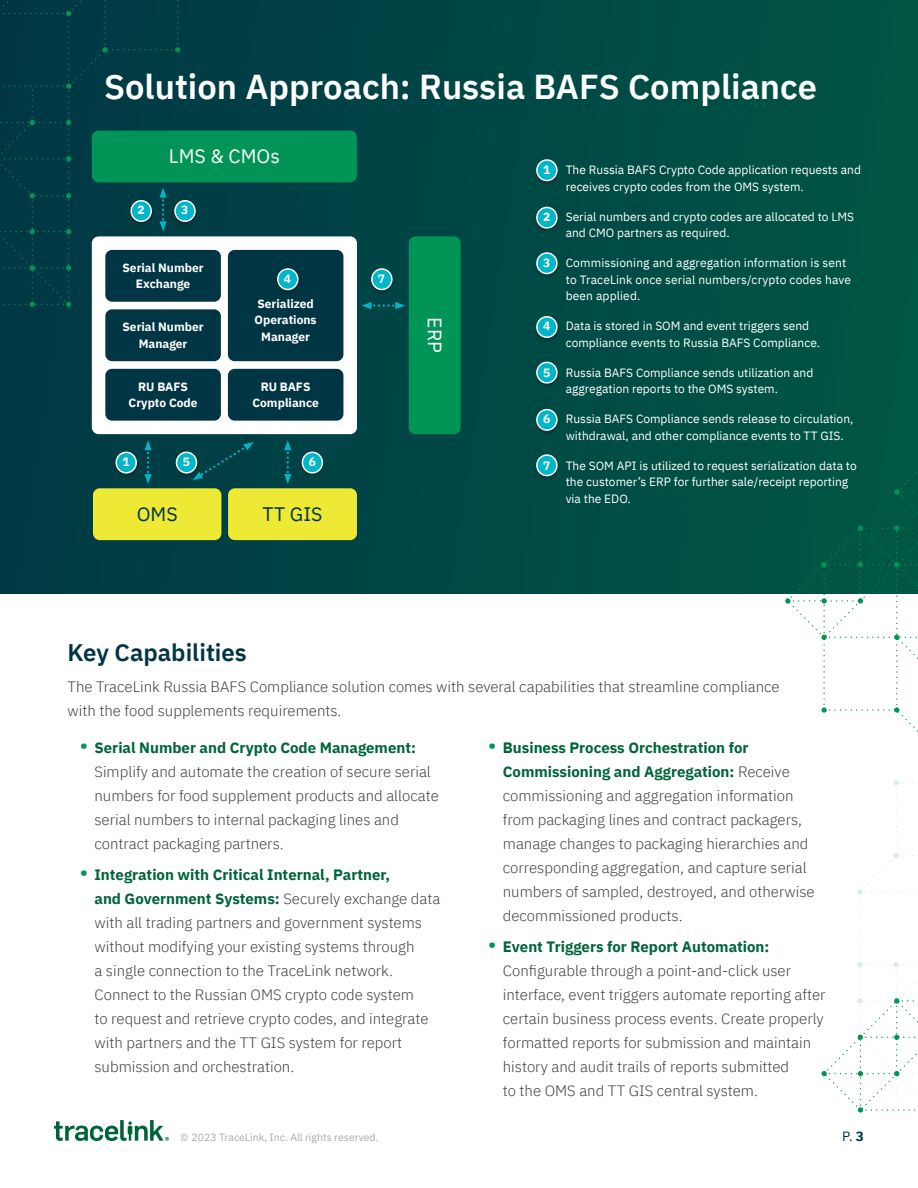
<style>
.page{position:relative;width:918px;height:1188px;background:#fff}
.page>*{position:absolute;margin:0;border:0;box-sizing:border-box;transform-origin:0 0}
.Sidebar_-_Category{font:600 34.5px "IBM Plex Sans";color:#fff}
.t1{font:600 24px "IBM Plex Sans";color:#003543}
.Sidebar_-_Bullets{font:19.5px "IBM Plex Sans";color:#fff}
.Sidebar_-_Bullets-2{font:19.5px "IBM Plex Sans";color:#003543}
.Body__MAIN{font:300 15px/24px "IBM Plex Sans";color:#3e3e3f}
.t2{font:13.5px "IBM Plex Sans";color:#003543}
.t3{font:12px/16.5px "IBM Plex Sans";color:#fff}
.Sidebar_-_Bullets-3{font:700 12px/16.5px "IBM Plex Sans";color:#fff;text-align:center}
.Chart_-_H2{font:700 12px "IBM Plex Sans";color:#fff}
.t4{font:10.5px "IBM Plex Sans";color:#a8a9ad}
.s1{font-weight:400;font-size:22.5px;color:#009457}
.s2{font-weight:700;color:#00643b}
.s3{font-weight:700}
</style>
<div class="page">
<div style="left:0;top:0;width:918px;height:594px;background:linear-gradient(to right,#013946,#005644)"></div>
<svg style="left:822px;top:780px;width:96px;height:333px"></svg>
<svg style="left:785px;top:454px;width:133px;height:278px"></svg>
<div style="left:534px;top:159px;width:25px;height:26px;background:#231f20;opacity:.5"></div>
<div style="left:537px;top:160px;width:20px;height:21px;background:#00b6c8;border-radius:50%"></div>
<div style="left:536px;top:159px;width:22px;height:22px;border:2px solid #fff;border-radius:50%"></div>
<div style="left:534px;top:207px;width:25px;height:26px;background:#231f20;opacity:.5"></div>
<div style="left:537px;top:207px;width:20px;height:21px;background:#00b6c8;border-radius:50%"></div>
<div style="left:536px;top:207px;width:22px;height:22px;border:2px solid #fff;border-radius:50%"></div>
<div style="left:534px;top:252px;width:25px;height:26px;background:#231f20;opacity:.5"></div>
<div style="left:537px;top:253px;width:20px;height:21px;background:#00b6c8;border-radius:50%"></div>
<div style="left:536px;top:252px;width:22px;height:22px;border:2px solid #fff;border-radius:50%"></div>
<div style="left:534px;top:316px;width:25px;height:26px;background:#231f20;opacity:.5"></div>
<div style="left:537px;top:317px;width:20px;height:20px;background:#00b6c8;border-radius:50%"></div>
<div style="left:536px;top:316px;width:22px;height:22px;border:2px solid #fff;border-radius:50%"></div>
<div style="left:534px;top:362px;width:25px;height:26px;background:#231f20;opacity:.5"></div>
<div style="left:537px;top:362px;width:20px;height:21px;background:#00b6c8;border-radius:50%"></div>
<div style="left:536px;top:362px;width:22px;height:22px;border:2px solid #fff;border-radius:50%"></div>
<div style="left:534px;top:409px;width:25px;height:26px;background:#231f20;opacity:.5"></div>
<div style="left:537px;top:410px;width:20px;height:20px;background:#00b6c8;border-radius:50%"></div>
<div style="left:536px;top:409px;width:22px;height:22px;border:2px solid #fff;border-radius:50%"></div>
<div style="left:534px;top:454px;width:25px;height:26px;background:#231f20;opacity:.5"></div>
<div style="left:537px;top:455px;width:20px;height:21px;background:#00b6c8;border-radius:50%"></div>
<div style="left:536px;top:454px;width:22px;height:22px;border:2px solid #fff;border-radius:50%"></div>
<div style="left:92px;top:236px;width:265px;height:198px;background:#fff;border-radius:7px"></div>
<div style="left:105px;top:309px;width:116px;height:52px;background:#003543;border-radius:7px"></div>
<div style="left:105px;top:369px;width:116px;height:52px;background:#003543;border-radius:7px"></div>
<div style="left:228px;top:369px;width:115px;height:52px;background:#003543;border-radius:7px"></div>
<div style="left:228px;top:250px;width:115px;height:111px;background:#003543;border-radius:7px"></div>
<div style="left:113px;top:452px;width:26px;height:26px;background:#231f20;opacity:.5"></div>
<div style="left:116px;top:452px;width:20px;height:21px;background:#00b6c8;border-radius:50%"></div>
<div style="left:115px;top:452px;width:22px;height:22px;border:2px solid #fff;border-radius:50%"></div>
<div style="left:174px;top:452px;width:25px;height:26px;background:#231f20;opacity:.5"></div>
<div style="left:177px;top:452px;width:20px;height:21px;background:#00b6c8;border-radius:50%"></div>
<div style="left:176px;top:452px;width:21px;height:22px;border:2px solid #fff;border-radius:50%"></div>
<div style="left:300px;top:452px;width:25px;height:26px;background:#231f20;opacity:.5"></div>
<div style="left:302px;top:452px;width:20px;height:21px;background:#00b6c8;border-radius:50%"></div>
<div style="left:302px;top:452px;width:21px;height:22px;border:2px solid #fff;border-radius:50%"></div>
<div style="left:369px;top:268px;width:25px;height:26px;background:#231f20;opacity:.5"></div>
<div style="left:372px;top:269px;width:20px;height:20px;background:#00b6c8;border-radius:50%"></div>
<div style="left:371px;top:268px;width:22px;height:22px;border:2px solid #fff;border-radius:50%"></div>
<div style="left:92px;top:131px;width:265px;height:51px;background:#009457;border-radius:7px"></div>
<div style="left:409px;top:236px;width:52px;height:198px;background:#009457;border-radius:7px"></div>
<div style="left:93px;top:488px;width:128px;height:52px;background:#ede934;border-radius:7px"></div>
<div style="left:228px;top:488px;width:129px;height:52px;background:#ede934;border-radius:7px"></div>
<svg style="left:145px;top:440px;width:7px;height:44px"></svg>
<svg style="left:193px;top:442px;width:61px;height:38px;background:#03484e"></svg>
<svg style="left:284px;top:440px;width:7px;height:44px"></svg>
<svg style="left:362px;top:302px;width:43px;height:7px"></svg>
<svg style="left:0;top:0;width:307px;height:308px"></svg>
<svg style="left:54px;top:1120px;width:115px;height:21px"></svg>
<p class="Sidebar_-_Category" style="left:104px;top:60px;width:714px">Solution Approach: Russia BAFS Compliance</p>
<p class="Sidebar_-_Bullets" style="left:169px;top:142px;width:112px">LMS &amp; CMOs</p>
<p class="Chart_-_H2" style="left:138px;top:200px;width:9px">2</p>
<p class="Chart_-_H2" style="left:181px;top:200px;width:9px">3</p>
<p class="Sidebar_-_Bullets-3" style="left:122px;top:258px;width:83px">Serial Number<br>Exchange</p>
<p class="Chart_-_H2" style="left:284px;top:269px;width:9px">4</p>
<p class="Sidebar_-_Bullets-3" style="left:255px;top:294px;width:64px">Serialized<br>Operations<br>Manager</p>
<p class="Sidebar_-_Bullets-3" style="left:122px;top:318px;width:83px">Serial Number<br>Manager</p>
<p class="Sidebar_-_Bullets-3" style="left:129px;top:377px;width:71px">RU BAFS<br>Crypto Code</p>
<p class="Sidebar_-_Bullets-3" style="left:252px;top:377px;width:68px">RU BAFS<br>Compliance</p>
<p class="Chart_-_H2" style="left:123px;top:452px;width:9px">1</p>
<p class="Chart_-_H2" style="left:183px;top:452px;width:9px">5</p>
<p class="Chart_-_H2" style="left:309px;top:452px;width:9px">6</p>
<p class="Sidebar_-_Bullets-2" style="left:137px;top:499px;width:42px">OMS</p>
<p class="Sidebar_-_Bullets-2" style="left:263px;top:499px;width:62px">TT GIS</p>
<p class="Chart_-_H2" style="left:378px;top:269px;width:9px">7</p>
<p class="Sidebar_-_Bullets" style="left:450px;top:317px;width:37px;rotate:90deg">ERP</p>
<p class="Sidebar_-_Bullets-3" style="left:543px;top:161px;width:9px">1</p>
<p class="t3" style="left:566px;top:161px;width:297px">The Russia BAFS Crypto Code application requests and receives crypto codes from the OMS system.</p>
<p class="Sidebar_-_Bullets-3" style="left:543px;top:207px;width:9px">2</p>
<p class="t3" style="left:566px;top:207px;width:290px">Serial numbers and crypto codes are allocated to LMS and CMO partners as required.</p>
<p class="Sidebar_-_Bullets-3" style="left:543px;top:254px;width:9px">3</p>
<p class="t3" style="left:566px;top:254px;width:287px">Commissioning and aggregation information is sent to TraceLink once serial numbers/crypto codes have been applied.</p>
<p class="Sidebar_-_Bullets-3" style="left:543px;top:317px;width:9px">4</p>
<p class="t3" style="left:566px;top:317px;width:256px">Data is stored in SOM and event triggers send compliance events to Russia BAFS Compliance.</p>
<p class="Sidebar_-_Bullets-3" style="left:543px;top:363px;width:9px">5</p>
<p class="t3" style="left:566px;top:363px;width:249px">Russia BAFS Compliance sends utilization and aggregation reports to the OMS system.</p>
<p class="Sidebar_-_Bullets-3" style="left:543px;top:410px;width:9px">6</p>
<p class="t3" style="left:566px;top:410px;width:289px">Russia BAFS Compliance sends release to circulation, withdrawal, and other compliance events to TT GIS.</p>
<p class="Sidebar_-_Bullets-3" style="left:543px;top:456px;width:9px">7</p>
<p class="t3" style="left:566px;top:456px;width:293px">The SOM API is utilized to request serialization data to the customer’s ERP for further sale/receipt reporting via the EDO.</p>
<h2 class="t1" style="left:68px;top:634px;width:181px">Key Capabilities</h2>
<p class="Body__MAIN" style="left:68px;top:673px;width:714px">The TraceLink Russia BAFS Compliance solution comes with several capabilities that streamline compliance with the food supplements requirements.</p>
<p class="Body__MAIN" style="left:94px;top:735px;width:346px;text-indent:-15px"><span class="s1">•</span> <span class="s2">Serial Number and Crypto Code Management:<br></span>Simplify and automate the creation of secure serial numbers for food supplement products and allocate serial numbers to internal packaging lines and contract packaging partners.</p>
<p class="Body__MAIN" style="left:94px;top:861px;width:347px;text-indent:-15px"><span class="s1">•</span> <span class="s2">Integration with Critical Internal, Partner,<br>and Government Systems:</span> Securely exchange data with all trading partners and government systems without modifying your existing systems through<br>a single connection to the TraceLink network.<br>Connect to the Russian OMS crypto code system<br>to request and retrieve crypto codes, and integrate with partners and the TT GIS system for report submission and orchestration.</p>
<p class="Body__MAIN" style="left:503px;top:735px;width:313px;text-indent:-15px"><span class="s1">•</span> <span class="s2">Business Process Orchestration for Commissioning and Aggregation:</span> Receive commissioning and aggregation information from packaging lines and contract packagers, manage changes to packaging hierarchies and corresponding aggregation, and capture serial numbers of sampled, destroyed, and otherwise decommissioned products.</p>
<p class="Body__MAIN" style="left:503px;top:933px;width:324px;text-indent:-15px"><span class="s1">•</span> <span class="s2">Event Triggers for Report Automation:<br></span>Configurable through a point-and-click user interface, event triggers automate reporting after certain business process events. Create properly formatted reports for submission and maintain history and audit trails of reports submitted<br>to the OMS and TT GIS central system.</p>
<p class="t4" style="left:181px;top:1129px;width:199px">© 2023 TraceLink, Inc. All rights reserved.</p>
<p class="t2" style="left:842px;top:1126px;width:23px">P. <span class="s3">3</span></p>
</div>
